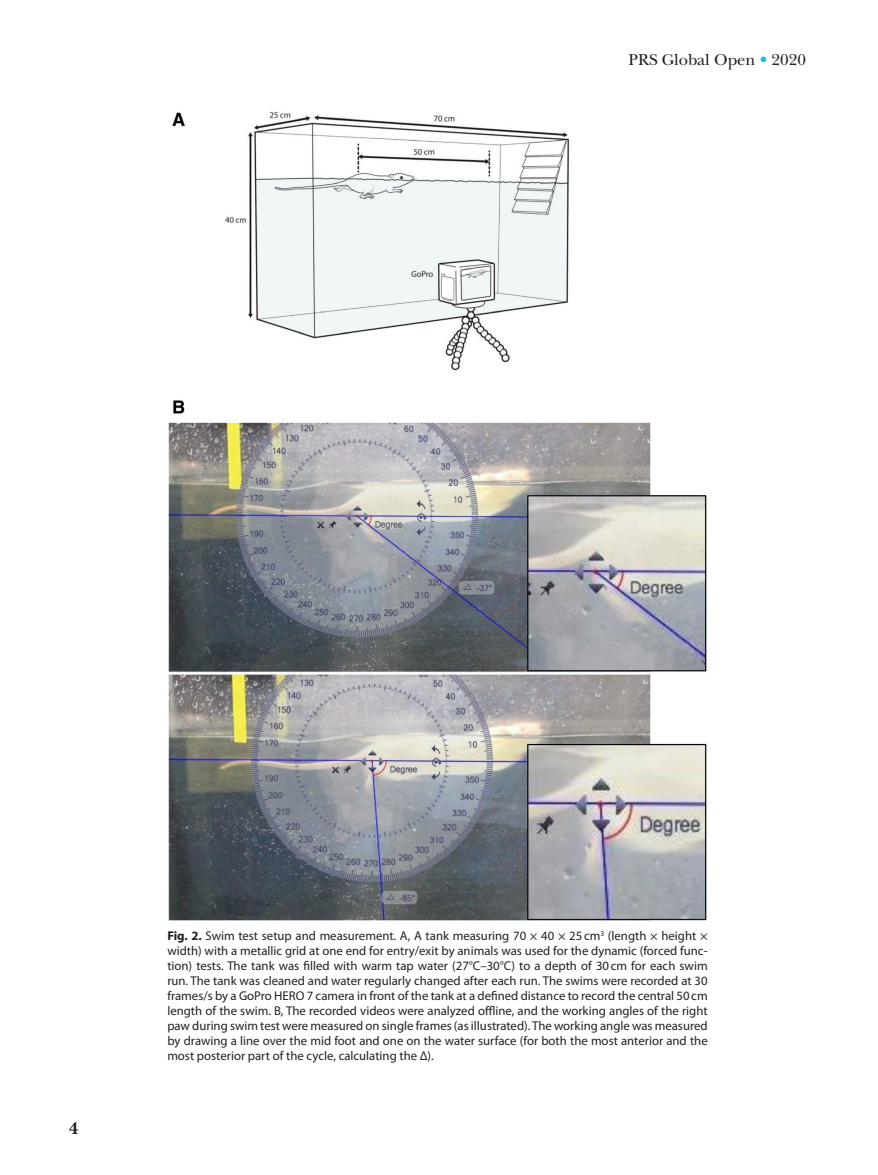
<style>
.page{position:relative;width:878px;height:1175px;background:#fff}
.page>*{position:absolute;margin:0;border:0;box-sizing:border-box;transform-origin:0 0}
.t1{font:700 18px "New Baskerville Std";color:#231f20}
.t2{font:16.5px "New Baskerville Std";color:#231f20}
.t3{font:12.75px/15px "Myriad Pro";color:#231f20;text-align:justify}
.s1{color:#1cbbe0}
.s2{font-weight:700}
</style>
<div class="page">
<img style="left:168px;top:112px;width:539px;height:809px">
<p class="t2" style="left:628px;top:50px;width:179px">PRS Global Open <span class="s1">•</span> 2020</p>
<h1 class="t1" style="left:69px;top:1118px;width:11px">4</h1>
<p class="t3" style="left:167px;top:928px;width:542px"><span class="s2">Fig. 2.</span> Swim test setup and measurement. A, A tank measuring 70 × 40 × 25 cm<sup>3</sup> (length × height × width) with a metallic grid at one end for entry/exit by animals was used for the dynamic (forced func&shy;tion) tests. The tank was filled with warm tap water (27°C–30°C) to a depth of 30 cm for each swim run. The tank was cleaned and water regularly changed after each run. The swims were recorded at 30 frames/s by a GoPro HERO 7 camera in front of the tank at a defined distance to record the central 50 cm length of the swim. B, The recorded videos were analyzed offline, and the working angles of the right paw during swim test were measured on single frames (as illustrated). The working angle was measured by drawing a line over the mid foot and one on the water surface (for both the most anterior and the most posterior part of the cycle, calculating the Δ).</p>
</div>
